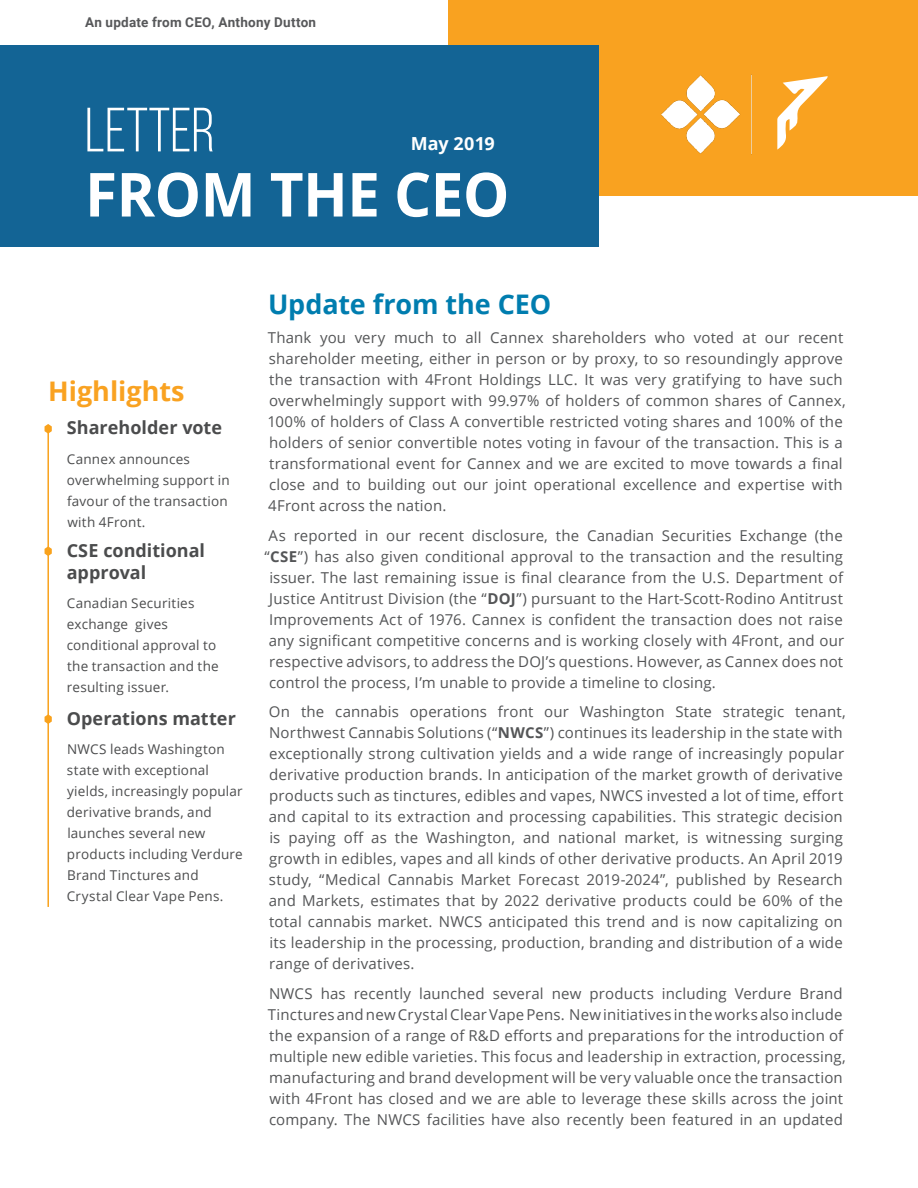
<style>
.page{position:relative;width:918px;height:1188px;background:#fff}
.page>*{position:absolute;margin:0;border:0;box-sizing:border-box;transform-origin:0 0}
.body_text_1_column_b{font:62.4px "Bebas Neue";color:#fff;scale:.96 1}
.body_text_1_column_b-2{font:700 60.9px "Open Sans";letter-spacing:-.01em;color:#fff;scale:.96 1}
.body_text_1_column{font:700 27px "Open Sans";letter-spacing:-.005em;color:#007daf}
.body_text_1_column-2{font:700 27px "Open Sans";color:#f9a221}
.body_text_1_column-3{font:700 18px/21.6px "Open Sans";color:#4b4c4d}
.body_text_1_column_b-3{font:700 18px "Open Sans";color:#fff}
.Paragraph_Style_1{font:15px/21px "Open Sans";letter-spacing:.01em;color:#545557}
.body_text_1_column-4{font:13.5px/21px "Open Sans";letter-spacing:.015em;color:#4b4c4d}
.body_text_1_column-5{font:700 13.5px "Roboto";letter-spacing:.02em;color:#57585a}
.s1{font-weight:700}
</style>
<div class="page">
<div style="left:598px;top:91px;width:320px;height:105px;background:#f9a220"></div>
<div style="left:448px;top:0;width:470px;height:91px;background:#f9a220"></div>
<div style="left:0;top:45px;width:598px;height:202px;background:#136495"></div>
<hr style="left:47px;top:429px;width:2px;height:478px;background:#f9a21c">
<svg style="left:44px;top:713px;width:8px;height:12px"></svg>
<svg style="left:44px;top:424px;width:8px;height:11px"></svg>
<svg style="left:44px;top:545px;width:8px;height:12px"></svg>
<svg style="left:777px;top:76px;width:51px;height:74px"></svg>
<img style="left:661px;top:74px;width:91px;height:81px">
<p class="body_text_1_column-5" style="left:85px;top:13px;width:233px">An update from CEO, Anthony Dutton</p>
<p class="body_text_1_column_b" style="left:85px;top:96px;width:137px">LETTER</p>
<p class="body_text_1_column_b-2" style="left:85px;top:151px;width:444px">FROM THE CEO</p>
<p class="body_text_1_column_b-3" style="left:411px;top:131px;width:86px">May 2019</p>
<p class="body_text_1_column-2" style="left:48px;top:373px;width:138px">Highlights</p>
<p class="body_text_1_column-3" style="left:67px;top:417px;width:157px">Shareholder vote</p>
<p class="body_text_1_column-4" style="left:67px;top:448px;width:165px">Cannex announces overwhelming support in favour of the transaction with 4Front.</p>
<p class="body_text_1_column-3" style="left:67px;top:539px;width:140px">CSE conditional approval</p>
<p class="body_text_1_column-4" style="left:67px;top:592px;width:154px">Canadian Securities exchange gives conditional approval to the transaction and the resulting issuer.</p>
<p class="body_text_1_column-3" style="left:67px;top:707px;width:171px">Operations matter</p>
<p class="body_text_1_column-4" style="left:67px;top:738px;width:178px">NWCS leads Washington state with exceptional yields, increasingly popular derivative brands, and launches several new products including Verdure<br>Brand Tinctures and<br>Crystal Clear Vape Pens.</p>
<p class="body_text_1_column" style="left:268px;top:285px;width:285px">Update from the CEO</p>
<p class="Paragraph_Style_1" style="left:267px;top:327px;width:580px">Thank you very much to all Cannex shareholders who voted at our recent shareholder meeting, either in person or by proxy, to so resoundingly approve the transaction with 4Front Holdings LLC. It was very gratifying to have such overwhelmingly support with 99.97% of holders of common shares of Cannex, 100% of holders of Class A convertible restricted voting shares and 100% of the holders of senior convertible notes voting in favour of the transaction. This is a transformational event for Cannex and we are excited to move towards a final close and to building out our joint operational excellence and expertise with 4Front across the nation.</p>
<p class="Paragraph_Style_1" style="left:269px;top:525px;width:576px">As reported in our recent disclosure, the Canadian Securities Exchange (the</p>
<p class="Paragraph_Style_1" style="left:265px;top:546px;width:580px">“<span class="s1">CSE</span>”) has also given conditional approval to the transaction and the resulting</p>
<p class="Paragraph_Style_1" style="left:269px;top:567px;width:575px">issuer. The last remaining issue is final clearance from the U.S. Department of</p>
<p class="Paragraph_Style_1" style="left:269px;top:588px;width:575px">Justice Antitrust Division (the “<span class="s1">DOJ</span>”) pursuant to the Hart-Scott-Rodino Antitrust</p>
<p class="Paragraph_Style_1" style="left:269px;top:609px;width:575px">Improvements Act of 1976. Cannex is confident the transaction does not raise</p>
<p class="Paragraph_Style_1" style="left:269px;top:630px;width:577px">any significant competitive concerns and is working closely with 4Front, and our</p>
<p class="Paragraph_Style_1" style="left:269px;top:651px;width:576px">respective advisors, to address the DOJ’s questions. However, as Cannex does not</p>
<p class="Paragraph_Style_1" style="left:269px;top:672px;width:448px">control the process, I’m unable to provide a timeline to closing.</p>
<p class="Paragraph_Style_1" style="left:269px;top:701px;width:579px">On the cannabis operations front our Washington State strategic tenant, Northwest Cannabis Solutions (“<span class="s1">NWCS</span>”) continues its leadership in the state with exceptionally strong cultivation yields and a wide range of increasingly popular derivative production brands. In anticipation of the market growth of derivative products such as tinctures, edibles and vapes, NWCS invested a lot of time, effort and capital to its extraction and processing capabilities. This strategic decision is paying off as the Washington, and national market, is witnessing surging growth in edibles, vapes and all kinds of other derivative products. An April 2019 study, “Medical Cannabis Market Forecast 2019-2024”, published by Research and Markets, estimates that by 2022 derivative products could be 60% of the total cannabis market. NWCS anticipated this trend and is now capitalizing on its leadership in the processing, production, branding and distribution of a wide range of derivatives.</p>
<p class="Paragraph_Style_1" style="left:268px;top:983px;width:580px">NWCS has recently launched several new products including Verdure Brand Tinctures and new Crystal Clear Vape Pens. New initiatives in the works also include the expansion of a range of R&amp;D efforts and preparations for the introduction of multiple new edible varieties. This focus and leadership in extraction, processing, manufacturing and brand development will be very valuable once the transaction with 4Front has closed and we are able to leverage these skills across the joint company. The NWCS facilities have also recently been featured in an updated</p>
</div>
